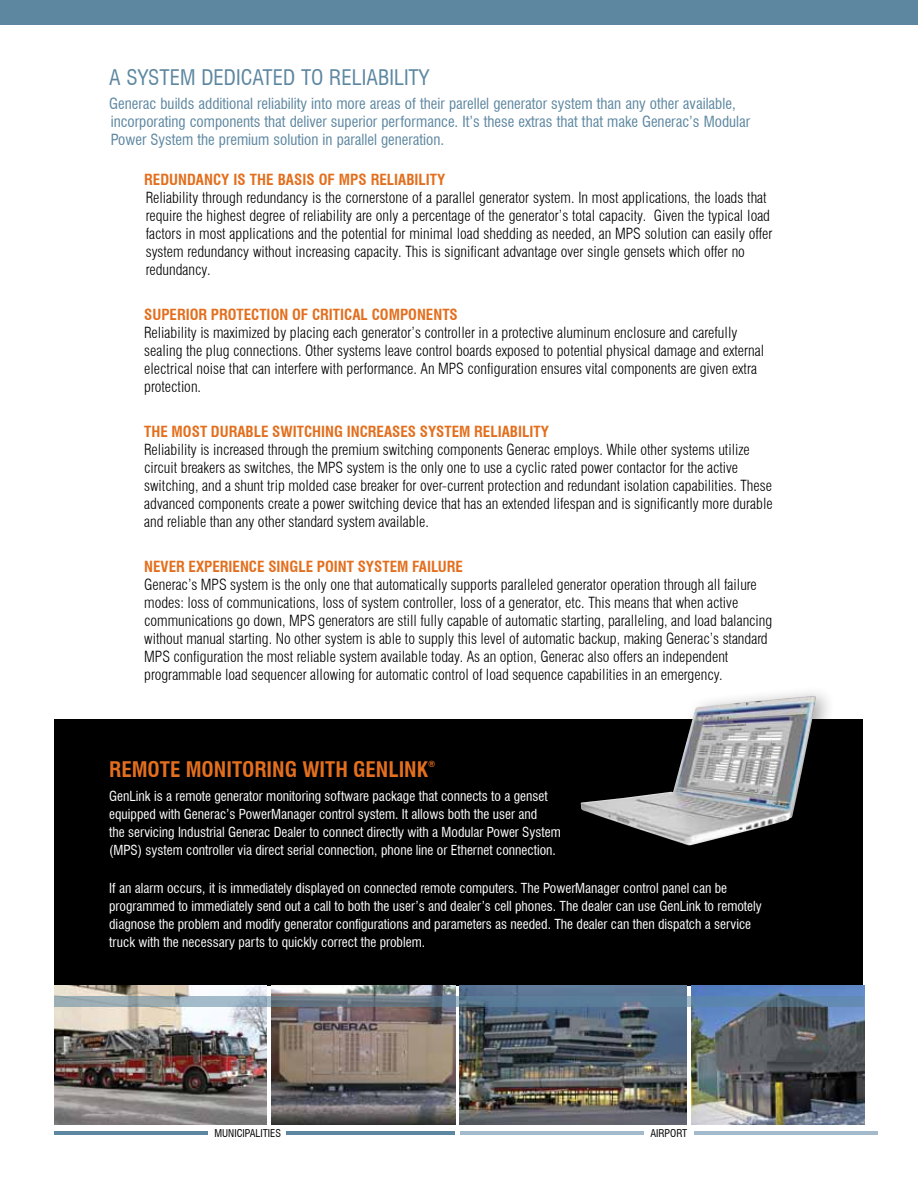
<style>
.page{position:relative;width:918px;height:1188px;background:#fff}
.page>*{position:absolute;margin:0;border:0;box-sizing:border-box;transform-origin:0 0}
.t1{font:condensed 21px "Swiss 721 BT";color:#5d87a1}
.t2{font:700 condensed 21px "Swiss 721 BT";color:#e36f1e}
.t3{font:300 condensed 15px/18px "Swiss 721 BT";color:#000}
.t4{font:condensed 15px/18px "Swiss 721 BT";color:#5d87a1}
.t5{font:700 condensed 15px "Swiss 721 BT";color:#e36f1e}
.t6{font:condensed 13.5px/18px "Swiss 721 BT";color:#fff}
.t7{font:condensed 10.5px "Swiss 721 BT";color:#000}
.t8{font:700 condensed 8.7px "Swiss 721 BT";color:#e36f1e}
</style>
<div class="page">
<div style="left:55px;top:719px;width:808px;height:267px;background:#000"></div>
<img style="left:272px;top:986px;width:183px;height:138px">
<img style="left:691px;top:986px;width:173px;height:138px">
<img style="left:54px;top:986px;width:213px;height:138px">
<img style="left:460px;top:986px;width:226px;height:138px">
<hr style="left:54px;top:1131px;width:154px;height:4px;background:#5d87a1">
<hr style="left:460px;top:1131px;width:183px;height:4px;background:#a3bacd">
<hr style="left:287px;top:1131px;width:168px;height:4px;background:#5d87a1">
<hr style="left:694px;top:1131px;width:183px;height:4px;background:#a3bacd">
<div style="left:573px;top:684px;width:264px;height:179px;background:#000;opacity:.33"></div>
<img style="left:581px;top:696px;width:235px;height:150px">
<svg style="left:55px;top:996px;width:809px;height:10px;background:#6f899f"></svg>
<div style="left:0;top:0;width:918px;height:25px;background:#5d87a1"></div>
<h1 class="t1" style="left:109px;top:64px;width:322px">A SYSTEM DEDICATED TO RELIABILITY</h1>
<p class="t4" style="left:109px;top:95px;width:642px">Generac builds additional reliability into more areas of their parellel generator system than any other available, incorporating components that deliver superior performance. It’s these extras that that make Generac’s Modular<br>Power System the premium solution in parallel generation.</p>
<p class="t5" style="left:144px;top:170px;width:303px">REDUNDANCY IS THE BASIS OF MPS RELIABILITY</p>
<p class="t3" style="left:146px;top:188px;width:628px">Reliability through redundancy is the cornerstone of a parallel generator system. In most applications, the loads that require the highest degree of reliability are only a percentage of the generator’s total capacity. Given the typical load factors in most applications and the potential for minimal load shedding as needed, an MPS solution can easily offer system redundancy without increasing capacity. This is significant advantage over single gensets which offer no redundancy.</p>
<p class="t5" style="left:144px;top:305px;width:315px">SUPERIOR PROTECTION OF CRITICAL COMPONENTS</p>
<p class="t3" style="left:144px;top:323px;width:621px">Reliability is maximized by placing each generator’s controller in a protective aluminum enclosure and carefully sealing the plug connections. Other systems leave control boards exposed to potential physical damage and external electrical noise that can interfere with performance. An MPS configuration ensures vital components are given extra protection.</p>
<p class="t5" style="left:144px;top:422px;width:406px">THE MOST DURABLE SWITCHING INCREASES SYSTEM RELIABILITY</p>
<p class="t3" style="left:144px;top:440px;width:630px">Reliability is increased through the premium switching components Generac employs. While other systems utilize circuit breakers as switches, the MPS system is the only one to use a cyclic rated power contactor for the active switching, and a shunt trip molded case breaker for over-current protection and redundant isolation capabilities. These advanced components create a power switching device that has an extended lifespan and is significantly more durable and reliable than any other standard system available.</p>
<p class="t5" style="left:144px;top:557px;width:320px">NEVER EXPERIENCE SINGLE POINT SYSTEM FAILURE</p>
<p class="t3" style="left:144px;top:575px;width:630px">Generac’s MPS system is the only one that automatically supports paralleled generator operation through all failure modes: loss of communications, loss of system controller, loss of a generator, etc. This means that when active communications go down, MPS generators are still fully capable of automatic starting, paralleling, and load balancing without manual starting. No other system is able to supply this level of automatic backup, making Generac’s standard MPS configuration the most reliable system available today. As an option, Generac also offers an independent programmable load sequencer allowing for automatic control of load sequence capabilities in an emergency.</p>
<h1 class="t2" style="left:109px;top:756px;width:321px">REMOTE MONITORING WITH GENLINK</h1>
<p class="t8" style="left:428px;top:759px;width:9px">®</p>
<p class="t6" style="left:109px;top:788px;width:453px">GenLink is a remote generator monitoring software package that connects to a genset equipped with Generac’s PowerManager control system. It allows both the user and<br>the servicing Industrial Generac Dealer to connect directly with a Modular Power System (MPS) system controller via direct serial connection, phone line or Ethernet connection.</p>
<p class="t6" style="left:109px;top:879px;width:654px">If an alarm occurs, it is immediately displayed on connected remote computers. The PowerManager control panel can be programmed to immediately send out a call to both the user’s and dealer’s cell phones. The dealer can use GenLink to remotely diagnose the problem and modify generator configurations and parameters as needed. The dealer can then dispatch a service truck with the necessary parts to quickly correct the problem.</p>
<p class="t7" style="left:214px;top:1127px;width:68px">MUNICIPALITIES</p>
<p class="t7" style="left:650px;top:1127px;width:38px">AIRPORT</p>
</div>
